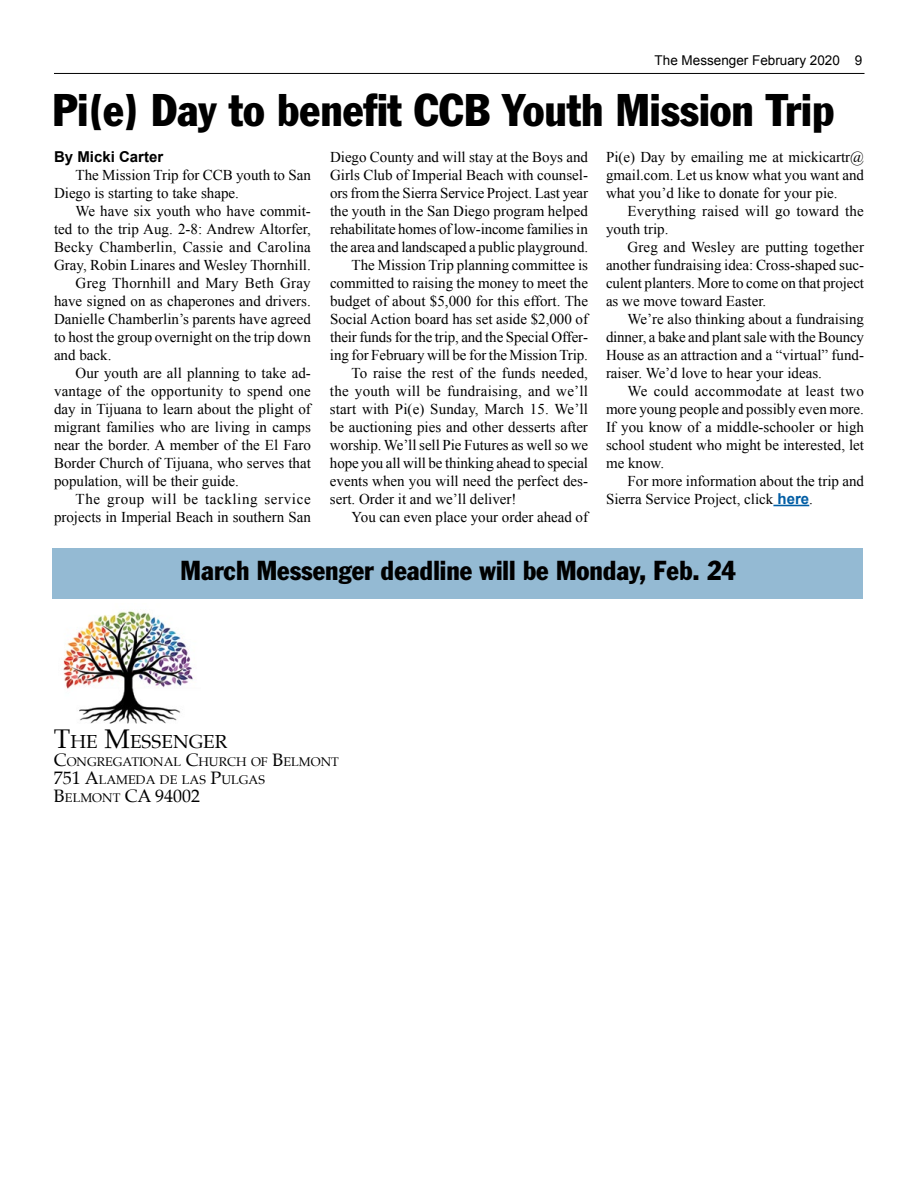
<style>
.page{position:relative;width:918px;height:1188px;background:#fff}
.page>*{position:absolute;margin:0;border:0;box-sizing:border-box;transform-origin:0 0}
.t1{font:condensed 45px "Franklin Gothic";color:#000}
.t2{font:condensed 27px "Franklin Gothic";color:#000}
.t3{font:18.9px "Palatino";color:#000}
.t4{font:18px "Palatino";color:#000}
.t5{font:15px/18px "Times New Roman";color:#000;text-align:justify}
.t6{font:15px "Times New Roman";letter-spacing:.04em;color:#000}
.t7{font:700 15px "Arial";color:#000}
.t8{font:13.5px "Arial";color:#000}
.t9{font:12.6px/18px "Palatino";color:#000}
.s1{font-family:"Arial";font-weight:700;color:#005da4}
.s2{font-size:27px}
.s3{font-size:18px}
.s4{font-size:12.6px}
</style>
<div class="page">
<img style="left:63px;top:611px;width:131px;height:113px">
<div style="left:52px;top:548px;width:810px;height:50px;background:#94bad3"></div>
<hr style="left:54px;top:73px;width:811px;height:1px;background:#000">
<hr style="left:773px;top:505px;width:36px;height:1px;background:#005da4">
<p class="t8" style="left:655px;top:52px;width:209px">The Messenger February 2020 9</p>
<h1 class="t1" style="left:52px;top:83px;width:783px">Pi(e) Day to benefit CCB Youth Mission Trip</h1>
<p class="t7" style="left:54px;top:147px;width:111px">By Micki Carter</p>
<p class="t5" style="left:54px;top:166px;width:258px;text-indent:22px">The Mission Trip for CCB youth to San<br>Diego is starting to take shape.</p>
<p class="t5" style="left:76px;top:202px;width:237px">We have six youth who have commit-</p>
<p class="t5" style="left:54px;top:220px;width:258px">ted to the trip Aug. 2-8: Andrew Altorfer,</p>
<p class="t5" style="left:54px;top:238px;width:258px">Becky Chamberlin, Cassie and Carolina</p>
<p class="t5" style="left:54px;top:256px;width:258px">Gray, Robin Linares and Wesley Thornhill.</p>
<p class="t5" style="left:76px;top:274px;width:237px">Greg Thornhill and Mary Beth Gray</p>
<p class="t5" style="left:54px;top:292px;width:258px">have signed on as chaperones and drivers.</p>
<p class="t5" style="left:54px;top:310px;width:258px">Danielle Chamberlin’s parents have agreed</p>
<p class="t5" style="left:54px;top:328px;width:258px">to host the group overnight on the trip down</p>
<p class="t5" style="left:54px;top:346px;width:59px">and back.</p>
<p class="t5" style="left:76px;top:364px;width:237px">Our youth are all planning to take ad-</p>
<p class="t5" style="left:54px;top:382px;width:258px">vantage of the opportunity to spend one</p>
<p class="t5" style="left:54px;top:400px;width:258px">day in Tijuana to learn about the plight of</p>
<p class="t5" style="left:54px;top:418px;width:258px">migrant families who are living in camps</p>
<p class="t5" style="left:54px;top:436px;width:258px">near the border. A member of the El Faro</p>
<p class="t5" style="left:54px;top:454px;width:258px">Border Church of Tijuana, who serves that</p>
<p class="t5" style="left:54px;top:472px;width:186px">population, will be their guide.</p>
<p class="t6" style="left:76px;top:489px;width:237px">The group will be tackling service</p>
<p class="t5" style="left:54px;top:508px;width:258px">projects in Imperial Beach in southern San</p>
<p class="t5" style="left:330px;top:148px;width:260px">Diego County and will stay at the Boys and</p>
<p class="t5" style="left:330px;top:166px;width:260px">Girls Club of Imperial Beach with counsel-</p>
<p class="t5" style="left:330px;top:184px;width:260px">ors from the Sierra Service Project. Last year</p>
<p class="t5" style="left:330px;top:202px;width:259px">the youth in the San Diego program helped</p>
<p class="t5" style="left:330px;top:220px;width:259px">rehabilitate homes of low-income families in</p>
<p class="t5" style="left:330px;top:238px;width:260px">the area and landscaped a public playground.</p>
<p class="t5" style="left:352px;top:256px;width:238px">The Mission Trip planning committee is</p>
<p class="t5" style="left:330px;top:274px;width:260px">committed to raising the money to meet the</p>
<p class="t5" style="left:330px;top:292px;width:260px">budget of about $5,000 for this effort. The</p>
<p class="t5" style="left:330px;top:310px;width:260px">Social Action board has set aside $2,000 of</p>
<p class="t5" style="left:330px;top:328px;width:259px">their funds for the trip, and the Special Offer-</p>
<p class="t5" style="left:330px;top:346px;width:260px">ing for February will be for the Mission Trip.</p>
<p class="t5" style="left:352px;top:364px;width:238px">To raise the rest of the funds needed,</p>
<p class="t5" style="left:330px;top:382px;width:260px">the youth will be fundraising, and we’ll</p>
<p class="t5" style="left:330px;top:400px;width:259px">start with Pi(e) Sunday, March 15. We’ll</p>
<p class="t5" style="left:330px;top:418px;width:259px">be auctioning pies and other desserts after</p>
<p class="t5" style="left:330px;top:436px;width:260px">worship. We’ll sell Pie Futures as well so we</p>
<p class="t5" style="left:330px;top:454px;width:260px">hope you all will be thinking ahead to special</p>
<p class="t5" style="left:330px;top:472px;width:260px">events when you will need the perfect des-</p>
<p class="t5" style="left:330px;top:490px;width:188px">sert. Order it and we’ll deliver!</p>
<p class="t5" style="left:352px;top:508px;width:238px">You can even place your order ahead of</p>
<p class="t5" style="left:606px;top:148px;width:260px">Pi(e) Day by emailing me at mickicartr@ gmail.com. Let us know what you want and what you’d like to donate for your pie.</p>
<p class="t5" style="left:606px;top:202px;width:259px;text-indent:22px">Everything raised will go toward the youth trip.</p>
<p class="t5" style="left:606px;top:238px;width:260px;text-indent:22px">Greg and Wesley are putting together another fundraising idea: Cross-shaped suc&shy;culent planters. More to come on that project as we move toward Easter.</p>
<p class="t5" style="left:606px;top:310px;width:260px;text-indent:22px">We’re also thinking about a fundraising dinner, a bake and plant sale with the Bouncy House as an attraction and a “virtual” fund&shy;raiser. We’d love to hear your ideas.</p>
<p class="t5" style="left:606px;top:382px;width:260px;text-indent:22px">We could accommodate at least two more young people and possibly even more.<br>If you know of a middle-schooler or high school student who might be interested, let me know.</p>
<p class="t5" style="left:606px;top:472px;width:260px;text-indent:22px">For more information about the trip and<br>Sierra Service Project, click <span class="s1">here</span>.</p>
<h2 class="t2" style="left:181px;top:554px;width:557px">March Messenger deadline will be Monday, Feb. 24</h2>
<p class="t3" style="left:54px;top:726px;width:175px"><span class="s2">T</span>HE <span class="s2">M</span>ESSENGER</p>
<p class="t9" style="left:54px;top:752px;width:286px"><span class="s3">C</span>ONGREGATIONAL <span class="s3">C</span>HURCH OF <span class="s3">B</span>ELMONT<br><span class="s3">751 A</span>LAMEDA DE LAS <span class="s3">P</span>ULGAS</p>
<p class="t4" style="left:54px;top:781px;width:148px">B<span class="s4">ELMONT</span> CA 94002</p>
</div>
